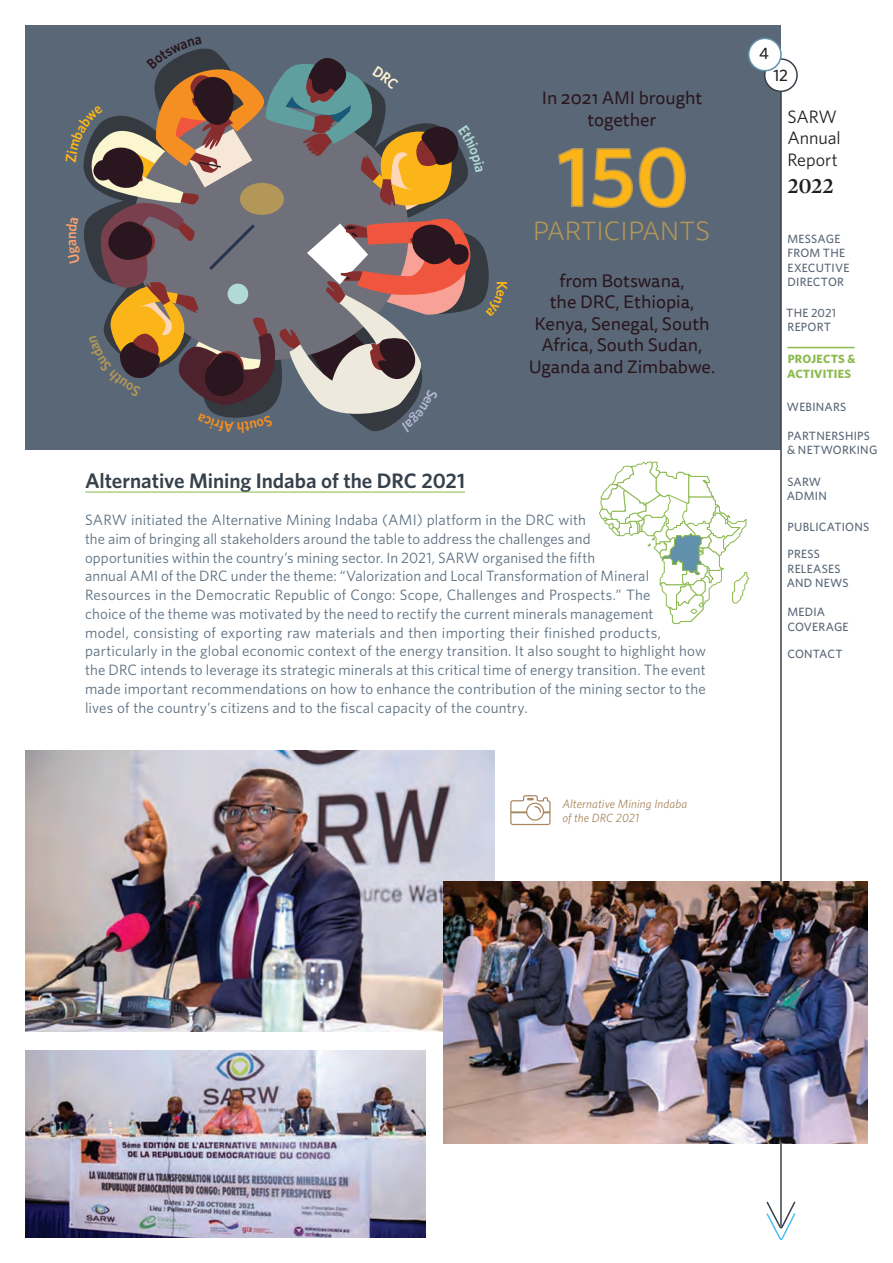
<style>
.page{position:relative;width:893px;height:1263px;background:#fff}
.page>*{position:absolute;margin:0;border:0;box-sizing:border-box;transform-origin:0 0}
.t1{font:600 85.05px "Whitney";color:#fcb519}
.t2{font:300 26.55px "Tisa Sans Pro";letter-spacing:.01em;color:#b39758}
.t3{font:600 22.5px "Mercury Display";color:#231f20}
.t4{font:600 21px "Whitney";letter-spacing:-.005em;color:#36414c}
.t5{font:18px/21.6px "Tisa Sans Pro";color:#29161e;text-align:center}
.t6{font:18px/21.6px "Whitney";letter-spacing:-.005em;color:#231f20}
.t7{font:500 16.5px "Whitney";color:#231f20}
.t8{font:15px/18.8px "Whitney";letter-spacing:.01em;color:#5a6e7f}
.t9{font:600 15px "Whitney";color:#fcb519;scale:.94 1}
.t10{font:500 12px/14.4px "Whitney";letter-spacing:.02em;color:#5a6776}
.t11{font:italic 12px/14.4px "Whitney";letter-spacing:.01em;color:#a7865d}
.t12{font:700 12px/14.4px "Whitney";letter-spacing:.015em;color:#8cba4f}
</style>
<div class="page">
<div style="left:26px;top:26px;width:755px;height:424px;background:#5a6776"></div>
<svg style="left:558px;top:148px;width:26px;height:59px"></svg>
<svg style="left:592px;top:147px;width:94px;height:62px"></svg>
<div style="left:765px;top:59px;width:32px;height:32px;background:#fff;border-radius:50%"></div>
<div style="left:764px;top:58px;width:34px;height:34px;border:2px solid #36414c;border-radius:50%"></div>
<div style="left:749px;top:38px;width:32px;height:33px;background:#fff;border-radius:50%"></div>
<div style="left:748px;top:38px;width:34px;height:33px;border:2px solid #6090ac;border-radius:50%"></div>
<hr style="left:780px;top:92px;width:2px;height:1134px;background:#36414c">
<svg style="left:766px;top:1200px;width:30px;height:40px"></svg>
<img style="left:26px;top:1050px;width:400px;height:188px">
<img style="left:26px;top:750px;width:468px;height:281px">
<img style="left:444px;top:881px;width:423px;height:263px">
<hr style="left:85px;top:491px;width:380px;height:2px;background:#8cba4f">
<svg style="left:510px;top:795px;width:40px;height:30px"></svg>
<svg style="left:599px;top:461px;width:151px;height:163px"></svg>
<hr style="left:787px;top:347px;width:68px;height:1px;background:#8cba4f">
<svg style="left:83px;top:48px;width:406px;height:384px"></svg>
<p class="t5" style="left:542px;top:88px;width:162px">In 2021 AMI brought together</p>
<p class="t9" style="left:512px;top:281px;width:11px;rotate:90deg">K</p>
<h1 class="t1" style="left:557px;top:120px;width:133px">150</h1>
<h2 class="t2" style="left:533px;top:214px;width:179px">PARTICIPANTS</h2>
<p class="t5" style="left:529px;top:270px;width:188px">from Botswana,<br>the DRC, Ethiopia,<br>Kenya, Senegal, South<br>Africa, South Sudan,<br>Uganda and Zimbabwe.</p>
<h3 class="t4" style="left:85px;top:466px;width:381px">Alternative Mining Indaba of the DRC 2021</h3>
<p class="t8" style="left:85px;top:510px;width:622px">SARW initiated the Alternative Mining Indaba (AMI) platform in the DRC with<br>the aim of bringing all stakeholders around the table to address the challenges and<br>opportunities within the country’s mining sector. In 2021, SARW organised the fifth<br>annual AMI of the DRC under the theme: “Valorization and Local Transformation of Mineral Resources in the Democratic Republic of Congo: Scope, Challenges and Prospects.” The<br>choice of the theme was motivated by the need to rectify the current minerals management<br>model, consisting of exporting raw materials and then importing their finished products, particularly in the global economic context of the energy transition. It also sought to highlight how the DRC intends to leverage its strategic minerals at this critical time of energy transition. The event made important recommendations on how to enhance the contribution of the mining sector to the lives of the country’s citizens and to the fiscal capacity of the country.</p>
<p class="t11" style="left:562px;top:796px;width:127px">Alternative Mining Indaba of the DRC 2021</p>
<p class="t7" style="left:759px;top:42px;width:11px">4</p>
<p class="t7" style="left:773px;top:64px;width:16px">12</p>
<p class="t6" style="left:787px;top:105px;width:55px">SARW<br>Annual<br>Report</p>
<h3 class="t3" style="left:787px;top:172px;width:48px">2022</h3>
<p class="t10" style="left:787px;top:231px;width:63px">MESSAGE<br>FROM THE<br>EXECUTIVE<br>DIRECTOR</p>
<p class="t10" style="left:786px;top:305px;width:51px">THE 2021<br>REPORT</p>
<p class="t12" style="left:787px;top:352px;width:70px">PROJECTS &amp;<br>ACTIVITIES</p>
<p class="t10" style="left:787px;top:399px;width:61px">WEBINARS</p>
<p class="t10" style="left:787px;top:428px;width:92px">PARTNERSHIPS &amp; NETWORKING</p>
<p class="t10" style="left:787px;top:474px;width:42px">SARW<br>ADMIN</p>
<p class="t10" style="left:787px;top:520px;width:83px">PUBLICATIONS</p>
<p class="t10" style="left:787px;top:547px;width:63px">PRESS<br>RELEASES<br>AND NEWS</p>
<p class="t10" style="left:787px;top:604px;width:63px">MEDIA<br>COVERAGE</p>
<p class="t10" style="left:787px;top:647px;width:57px">CONTACT</p>
</div>
